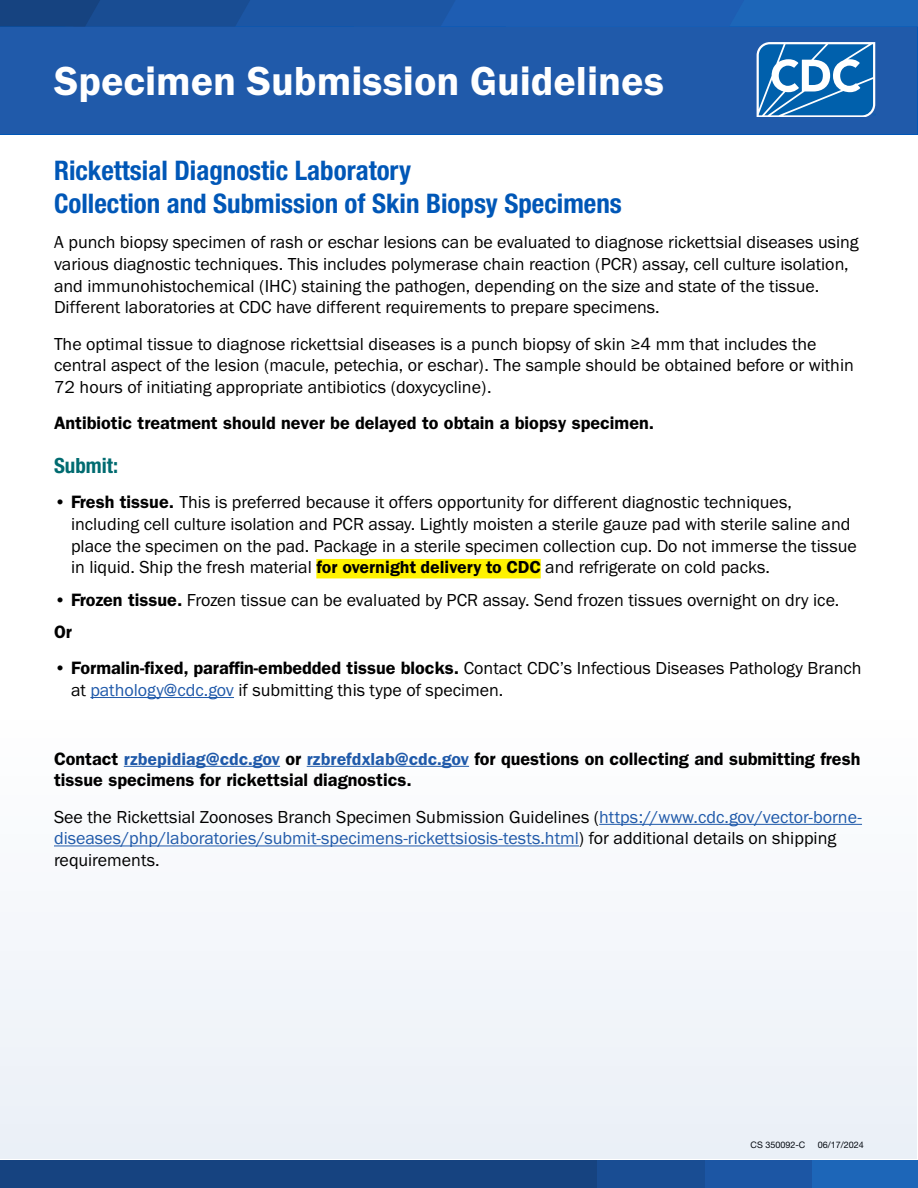
<style>
.page{position:relative;width:918px;height:1188px;background:#fff}
.page>*{position:absolute;margin:0;border:0;box-sizing:border-box;transform-origin:0 0}
.H1-_title{font:42px "Franklin Gothic URW Dem";color:#fff}
.H2_Subhead{font:700 condensed 27px/33px "Helvetica Neue LT Std";color:#0057b7}
.t1{font:700 condensed 21px "Helvetica Neue LT Std";color:#006b70}
.t2{font:18px/21.6px "Franklin Gothic URW Boo";color:#000}
.t3{font:600 18px/21.6px "ITC Franklin Gothic Std";color:#000}
.t4{font:9px "Helvetica Neue LT Std";color:#000}
.s1{font-family:"ITC Franklin Gothic Std";font-weight:600}
.s2{font-family:"Franklin Gothic URW Dem"}
.s3{color:#205aaa}
.s4{font-family:"Franklin Gothic URW Dem";font-weight:400;color:#205aaa}
</style>
<div class="page">
<div style="left:0;top:26px;width:918px;height:109px;background:#205aaa"></div>
<svg style="left:0;top:0;width:918px;height:27px;background:#1b57a5"></svg>
<div style="left:0;top:1161px;width:598px;height:27px;background:#164380"></div>
<div style="left:812px;top:1161px;width:106px;height:27px;background:#1d66b8"></div>
<div style="left:705px;top:1161px;width:107px;height:27px;background:#1c56a4"></div>
<div style="left:598px;top:1161px;width:107px;height:27px;background:#194d93"></div>
<div style="left:1px;top:677px;width:916px;height:482px;background:#f5f7fb"></div>
<svg style="left:757px;top:42px;width:119px;height:75px;background:#498dc3"></svg>
<div style="left:316px;top:559px;width:225px;height:19px;background:#fff200"></div>
<hr style="left:90px;top:697px;width:144px;height:1px;background:#205aaa">
<hr style="left:124px;top:766px;width:156px;height:1px;background:#205aaa">
<hr style="left:307px;top:766px;width:162px;height:1px;background:#205aaa">
<hr style="left:599px;top:824px;width:263px;height:1px;background:#205aaa">
<hr style="left:54px;top:846px;width:525px;height:1px;background:#205aaa">
<h1 class="H1-_title" style="left:54px;top:55px;width:611px">Specimen Submission Guidelines</h1>
<h2 class="H2_Subhead" style="left:54px;top:154px;width:569px">Rickettsial Diagnostic Laboratory<br>Collection and Submission of Skin Biopsy Specimens</h2>
<p class="t2" style="left:54px;top:231px;width:806px">A punch biopsy specimen of rash or eschar lesions can be evaluated to diagnose rickettsial diseases using various diagnostic techniques. This includes polymerase chain reaction (PCR) assay, cell culture isolation, and immunohistochemical (IHC) staining the pathogen, depending on the size and state of the tissue.<br>Different laboratories at CDC have different requirements to prepare specimens.</p>
<p class="t2" style="left:54px;top:333px;width:801px">The optimal tissue to diagnose rickettsial diseases is a punch biopsy of skin ≥4 mm that includes the central aspect of the lesion (macule, petechia, or eschar). The sample should be obtained before or within<br>72 hours of initiating appropriate antibiotics (doxycycline).</p>
<p class="t3" style="left:54px;top:412px;width:602px">Antibiotic treatment should never be delayed to obtain a biopsy specimen.</p>
<h3 class="t1" style="left:54px;top:453px;width:66px">Submit:</h3>
<p class="t2" style="left:71px;top:491px;width:787px;text-indent:-17px">• <span class="s1">Fresh tissue.</span> This is preferred because it offers opportunity for different diagnostic techniques, including cell culture isolation and PCR assay. Lightly moisten a sterile gauze pad with sterile saline and place the specimen on the pad. Package in a sterile specimen collection cup. Do not immerse the tissue in liquid. Ship the fresh material <span class="s2">for overnight delivery to CDC</span> and refrigerate on cold packs.</p>
<p class="t2" style="left:54px;top:588px;width:787px">• <span class="s1">Frozen tissue.</span> Frozen tissue can be evaluated by PCR assay. Send frozen tissues overnight on dry ice.</p>
<p class="t3" style="left:54px;top:621px;width:19px">Or</p>
<p class="t2" style="left:71px;top:657px;width:792px;text-indent:-17px">• <span class="s1">Formalin-fixed, paraffin-embedded tissue blocks.</span> Contact CDC’s Infectious Diseases Pathology Branch at <span class="s3">pathology@cdc.gov</span> if submitting this type of specimen.</p>
<p class="t3" style="left:54px;top:748px;width:808px">Contact <span class="s4">rzbepidiag@cdc.gov</span> or <span class="s4">rzbrefdxlab@cdc.gov</span> for questions on collecting and submitting fresh tissue specimens for rickettsial diagnostics.</p>
<p class="t2" style="left:54px;top:806px;width:810px">See the Rickettsial Zoonoses Branch Specimen Submission Guidelines (<span class="s3">https://www.cdc.gov/vector-borne&shy;diseases/php/laboratories/submit-specimens-rickettsiosis-tests.html</span>) for additional details on shipping requirements.</p>
<p class="t4" style="left:751px;top:1139px;width:56px">CS 350092-C</p>
<p class="t4" style="left:818px;top:1139px;width:48px">06/17/2024</p>
</div>
